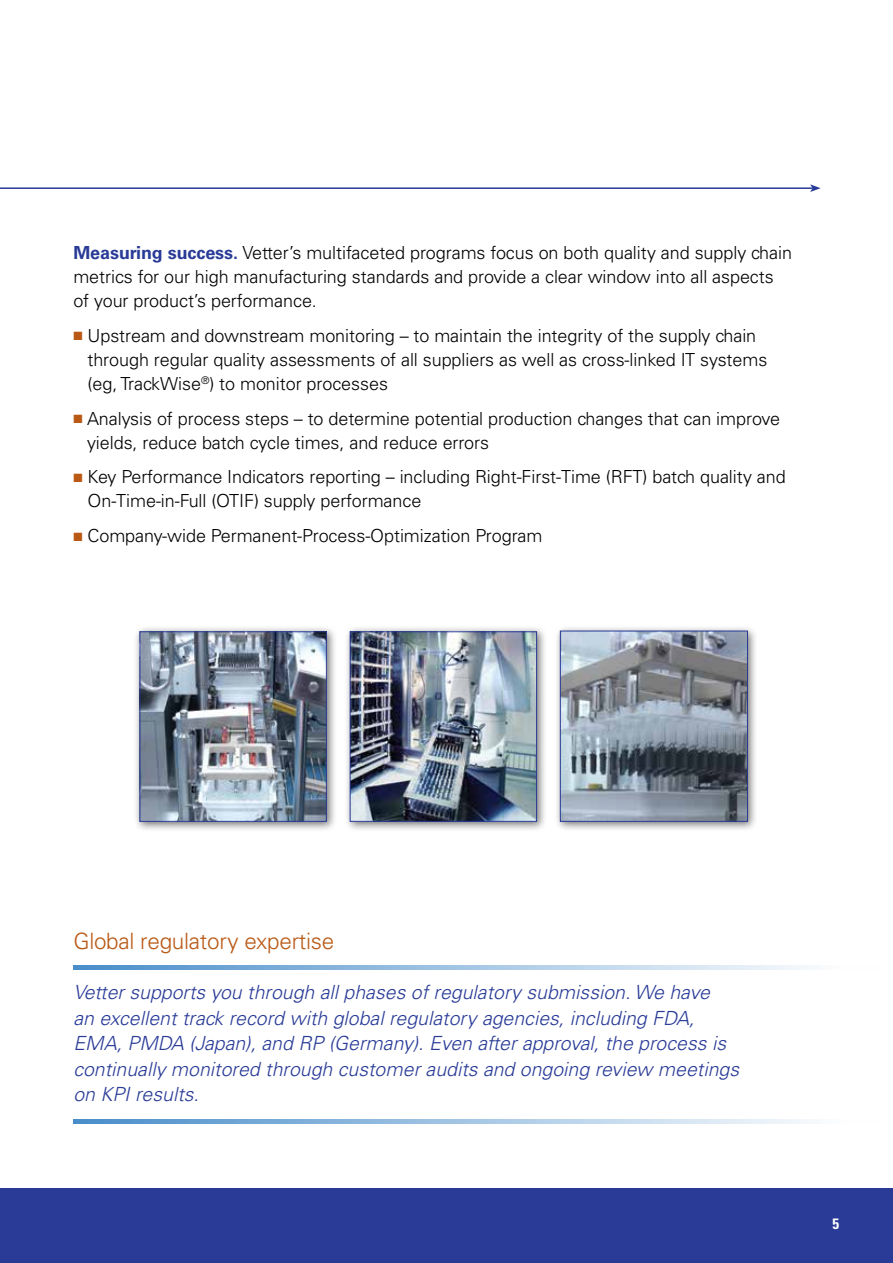
<style>
.page{position:relative;width:893px;height:1263px;background:#fff}
.page>*{position:absolute;margin:0;border:0;box-sizing:border-box;transform-origin:0 0}
.t1{font:300 22.5px "Univers LT Std";letter-spacing:-.01em;color:#b95915}
.t2{font:italic 300 19.5px/25.5px "Univers LT Std";color:#293b97}
.t3{font:300 18px/24px "Univers LT Std";letter-spacing:-.005em;color:#000}
.t4{font:700 condensed 15px "Univers LT Std";color:#fff}
.s1{font-weight:700;color:#293b97}
.s2{color:#b95915}
</style>
<div class="page">
<hr style="left:0;top:187px;width:812px;height:2px;background:#293b97">
<svg style="left:810px;top:184px;width:11px;height:8px"></svg>
<div style="left:0;top:1188px;width:893px;height:75px;background:#293b97"></div>
<div style="left:344px;top:625px;width:203px;height:207px;background:#000;opacity:.55"></div>
<img style="left:352px;top:633px;width:183px;height:187px">
<div style="left:350px;top:631px;width:187px;height:191px;border:1px solid #293b97"></div>
<div style="left:134px;top:625px;width:203px;height:207px;background:#000;opacity:.55"></div>
<img style="left:142px;top:633px;width:183px;height:187px">
<div style="left:140px;top:631px;width:187px;height:191px;border:1px solid #293b97"></div>
<svg style="left:73px;top:965px;width:736px;height:4px;background:#9ec2e2"></svg>
<svg style="left:73px;top:1119px;width:736px;height:5px;background:#9ec2e2"></svg>
<div style="left:554px;top:625px;width:204px;height:207px;background:#000;opacity:.55"></div>
<img style="left:562px;top:633px;width:184px;height:187px">
<div style="left:560px;top:631px;width:188px;height:191px;border:1px solid #293b97"></div>
<p class="t3" style="left:73px;top:241px;width:720px"><span class="s1">Measuring success.</span> Vetter’s multifaceted programs focus on both quality and supply chain metrics for our high manufacturing standards and provide a clear window into all aspects of your product’s performance.</p>
<p class="t3" style="left:87px;top:323px;width:681px;text-indent:-14px"><span class="s2">■</span> Upstream and downstream monitoring – to maintain the integrity of the supply chain through regular quality assessments of all suppliers as well as cross-linked IT systems (eg, TrackWise<sup>®</sup>) to monitor processes</p>
<p class="t3" style="left:87px;top:406px;width:695px;text-indent:-14px"><span class="s2">■</span> Analysis of process steps – to determine potential production changes that can improve yields, reduce batch cycle times, and reduce errors</p>
<p class="t3" style="left:87px;top:465px;width:700px;text-indent:-14px"><span class="s2">■</span> Key Performance Indicators reporting – including Right-First-Time (RFT) batch quality and<br>On-Time-in-Full (OTIF) supply performance</p>
<p class="t3" style="left:73px;top:524px;width:471px"><span class="s2">■</span> Company-wide Permanent-Process-Optimization Program</p>
<p class="t1" style="left:73px;top:928px;width:262px">Global regulatory expertise</p>
<p class="t2" style="left:73px;top:980px;width:667px">Vetter supports you through all phases of regulatory submission. We have<br>an excellent track record with global regulatory agencies, including FDA, EMA, PMDA (Japan), and RP (Germany). Even after approval, the process is continually monitored through customer audits and ongoing review meetings on KPI results.</p>
<p class="t4" style="left:832px;top:1215px;width:8px">5</p>
</div>
